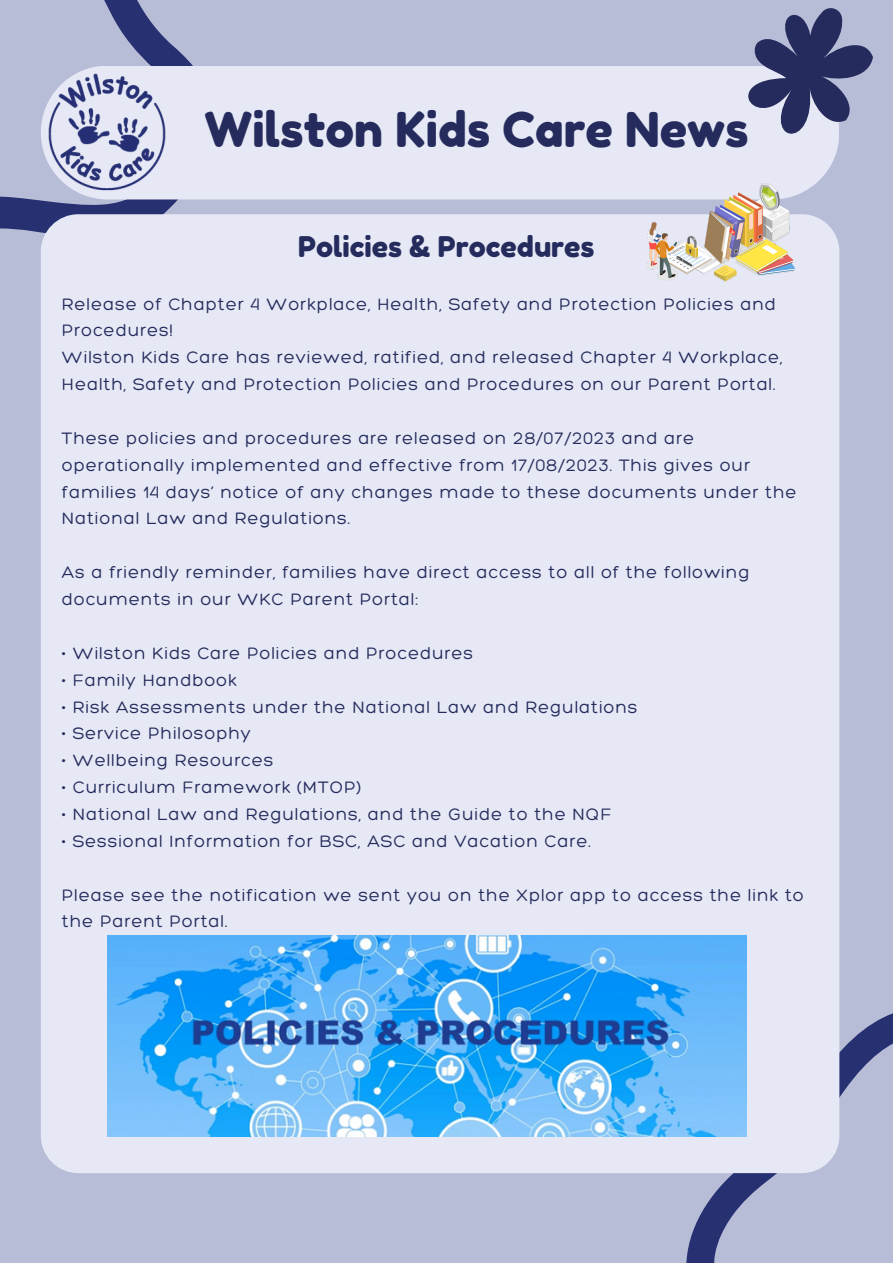
<style>
.page{position:relative;width:893px;height:1264px;background:#fff}
.page>*{position:absolute;margin:0;border:0;box-sizing:border-box;transform-origin:0 0}
.t1{font:48px "Fredoka One";color:#252b5c}
.t2{font:28.5px "Fredoka One";color:#252b5c}
.t3{font:300 18px/26.8px "Hero";letter-spacing:.05em;color:#252b5c}
</style>
<div class="page">
<div style="left:0;top:0;width:892px;height:1262px;background:#b8bdd7"></div>
<svg style="left:0;top:0;width:218px;height:238px"></svg>
<svg style="left:686px;top:936px;width:206px;height:326px"></svg>
<div style="left:41px;top:214px;width:798px;height:959px;background:#e6e9f5;border-radius:37px"></div>
<div style="left:41px;top:66px;width:798px;height:133px;background:#e6e9f5;border-radius:67px"></div>
<svg style="left:748px;top:8px;width:124px;height:147px"></svg>
<img style="left:41px;top:67px;width:132px;height:133px">
<img style="left:646px;top:184px;width:148px;height:97px">
<img style="left:107px;top:936px;width:640px;height:200px">
<p class="t1" style="left:204px;top:100px;width:545px">Wilston Kids Care News</p>
<p class="t2" style="left:298px;top:229px;width:298px">Policies &amp; Procedures</p>
<p class="t3" style="left:62px;top:290px;width:715px">Release of Chapter 4 Workplace, Health, Safety and Protection Policies and<br>Procedures!</p>
<p class="t3" style="left:62px;top:343px;width:722px">Wilston Kids Care has reviewed, ratified, and released Chapter 4 Workplace,<br>Health, Safety and Protection Policies and Procedures on our Parent Portal.</p>
<p class="t3" style="left:62px;top:424px;width:736px">These policies and procedures are released on 28/07/2023 and are operationally implemented and effective from 17/08/2023. This gives our families 14 days’ notice of any changes made to these documents under the National Law and Regulations.</p>
<p class="t3" style="left:62px;top:558px;width:689px">As a friendly reminder, families have direct access to all of the following documents in our WKC Parent Portal:</p>
<p class="t3" style="left:62px;top:639px;width:413px">• Wilston Kids Care Policies and Procedures</p>
<p class="t3" style="left:62px;top:666px;width:177px">• Family Handbook</p>
<p class="t3" style="left:62px;top:692px;width:577px">• Risk Assessments under the National Law and Regulations</p>
<p class="t3" style="left:62px;top:719px;width:191px">• Service Philosophy</p>
<p class="t3" style="left:62px;top:746px;width:213px">• Wellbeing Resources</p>
<p class="t3" style="left:62px;top:773px;width:301px">• Curriculum Framework (MTOP)</p>
<p class="t3" style="left:62px;top:800px;width:551px">• National Law and Regulations, and the Guide to the NQF</p>
<p class="t3" style="left:62px;top:827px;width:530px">• Sessional Information for BSC, ASC and Vacation Care.</p>
<p class="t3" style="left:62px;top:880px;width:743px">Please see the notification we sent you on the Xplor app to access the link to the Parent Portal.</p>
</div>
